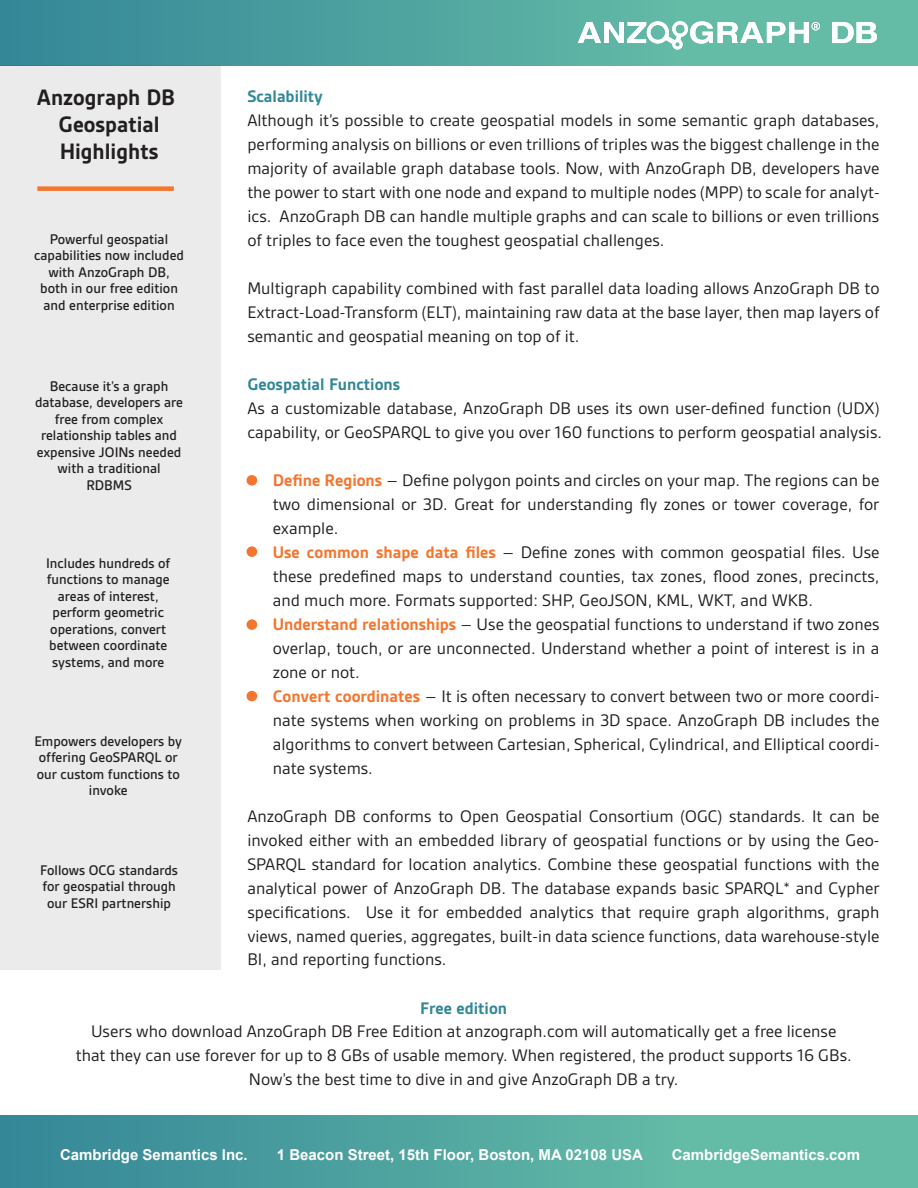
<style>
.page{position:relative;width:918px;height:1188px;background:#fff}
.page>*{position:absolute;margin:0;border:0;box-sizing:border-box;transform-origin:0 0}
.t1{font:700 24px/27px "Gesta";color:#231f20;text-align:center}
.t2{font:18px/24px "Gesta";color:#231f20;text-align:justify}
.t3{font:700 18px "Gesta";color:#328797}
.t4{font:500 15px/16.5px "Gesta";color:#231f20;text-align:center}
.t5{font:700 15px "Arial";color:#fff}
.s1{font-weight:700;color:#f4752d}
</style>
<div class="page">
<div style="left:0;top:1116px;width:918px;height:72px;background:linear-gradient(to right,#378998,#6ec5a9)"></div>
<div style="left:0;top:0;width:918px;height:65px;background:linear-gradient(to right,#368998,#6ec5a9)"></div>
<svg style="left:246px;top:475px;width:12px;height:11px"></svg>
<div style="left:247px;top:546px;width:10px;height:11px;background:#f4752d;border-radius:50%"></div>
<div style="left:247px;top:619px;width:10px;height:11px;background:#f4752d;border-radius:50%"></div>
<div style="left:247px;top:691px;width:10px;height:10px;background:#f4752d;border-radius:50%"></div>
<svg style="left:832px;top:22px;width:45px;height:21px"></svg>
<svg style="left:578px;top:21px;width:242px;height:29px"></svg>
<div style="left:0;top:65px;width:221px;height:905px;background:#ebebeb"></div>
<div style="left:37px;top:186px;width:137px;height:5px;background:#f4752d"></div>
<h1 class="t1" style="left:37px;top:84px;width:140px">Anzograph DB<br>Geospatial<br>Highlights</h1>
<p class="t3" style="left:247px;top:86px;width:77px">Scalability</p>
<p class="t2" style="left:247px;top:108px;width:634px">Although it’s possible to create geospatial models in some semantic graph databases, performing analysis on billions or even trillions of triples was the biggest challenge in the majority of available graph database tools. Now, with AnzoGraph DB, developers have the power to start with one node and expand to multiple nodes (MPP) to scale for analyt&shy;ics. AnzoGraph DB can handle multiple graphs and can scale to billions or even trillions of triples to face even the toughest geospatial challenges.</p>
<p class="t2" style="left:247px;top:276px;width:634px">Multigraph capability combined with fast parallel data loading allows AnzoGraph DB to Extract-Load-Transform (ELT), maintaining raw data at the base layer, then map layers of semantic and geospatial meaning on top of it.</p>
<p class="t3" style="left:247px;top:374px;width:154px">Geospatial Functions</p>
<p class="t2" style="left:247px;top:396px;width:636px">As a customizable database, AnzoGraph DB uses its own user-defined function (UDX) capability, or GeoSPARQL to give you over 160 functions to perform geospatial analysis.</p>
<p class="t2" style="left:273px;top:468px;width:608px;text-align:left"><span class="s1">Define Regions</span> – Define polygon points and circles on your map. The regions can be two dimensional or 3D. Great for understanding fly zones or tower coverage, for example.<br><span class="s1">Use common shape data files</span> – Define zones with common geospatial files. Use these predefined maps to understand counties, tax zones, flood zones, precincts, and much more. Formats supported: SHP, GeoJSON, KML, WKT, and WKB.<br><span class="s1">Understand relationships</span> – Use the geospatial functions to understand if two zones overlap, touch, or are unconnected. Understand whether a point of interest is in a zone or not.<br><span class="s1">Convert coordinates</span> – It is often necessary to convert between two or more coordi&shy;nate systems when working on problems in 3D space. AnzoGraph DB includes the algorithms to convert between Cartesian, Spherical, Cylindrical, and Elliptical coordi&shy;nate systems.</p>
<p class="t2" style="left:247px;top:804px;width:634px">AnzoGraph DB conforms to Open Geospatial Consortium (OGC) standards. It can be invoked either with an embedded library of geospatial functions or by using the Geo-SPARQL standard for location analytics. Combine these geospatial functions with the analytical power of AnzoGraph DB. The database expands basic SPARQL* and Cypher specifications. Use it for embedded analytics that require graph algorithms, graph views, named queries, aggregates, built-in data science functions, data warehouse-style BI, and reporting functions.</p>
<p class="t3" style="left:420px;top:998px;width:88px">Free edition</p>
<p class="t2" style="left:76px;top:1020px;width:777px;text-align:center">Users who download AnzoGraph DB Free Edition at anzograph.com will automatically get a free license that they can use forever for up to 8 GBs of usable memory. When registered, the product supports 16 GBs.<br>Now’s the best time to dive in and give AnzoGraph DB a try.</p>
<p class="t4" style="left:34px;top:231px;width:151px">Powerful geospatial capabilities now included with AnzoGraph DB, both in our free edition and enterprise edition</p>
<p class="t4" style="left:35px;top:378px;width:150px">Because it’s a graph database, developers are free from complex relationship tables and expensive JOINs needed with a traditional<br>RDBMS</p>
<p class="t4" style="left:46px;top:554px;width:126px">Includes hundreds of functions to manage areas of interest, perform geometric operations, convert between coordinate systems, and more</p>
<p class="t4" style="left:34px;top:732px;width:149px">Empowers developers by offering GeoSPARQL or our custom functions to invoke</p>
<p class="t4" style="left:40px;top:862px;width:139px">Follows OCG standards for geospatial through our ESRI partnership</p>
<p class="t5" style="left:60px;top:1145px;width:189px">Cambridge Semantics Inc.</p>
<p class="t5" style="left:277px;top:1145px;width:368px">1 Beacon Street, 15th Floor, Boston, MA 02108 USA</p>
<p class="t5" style="left:672px;top:1145px;width:190px">CambridgeSemantics.com</p>
</div>
